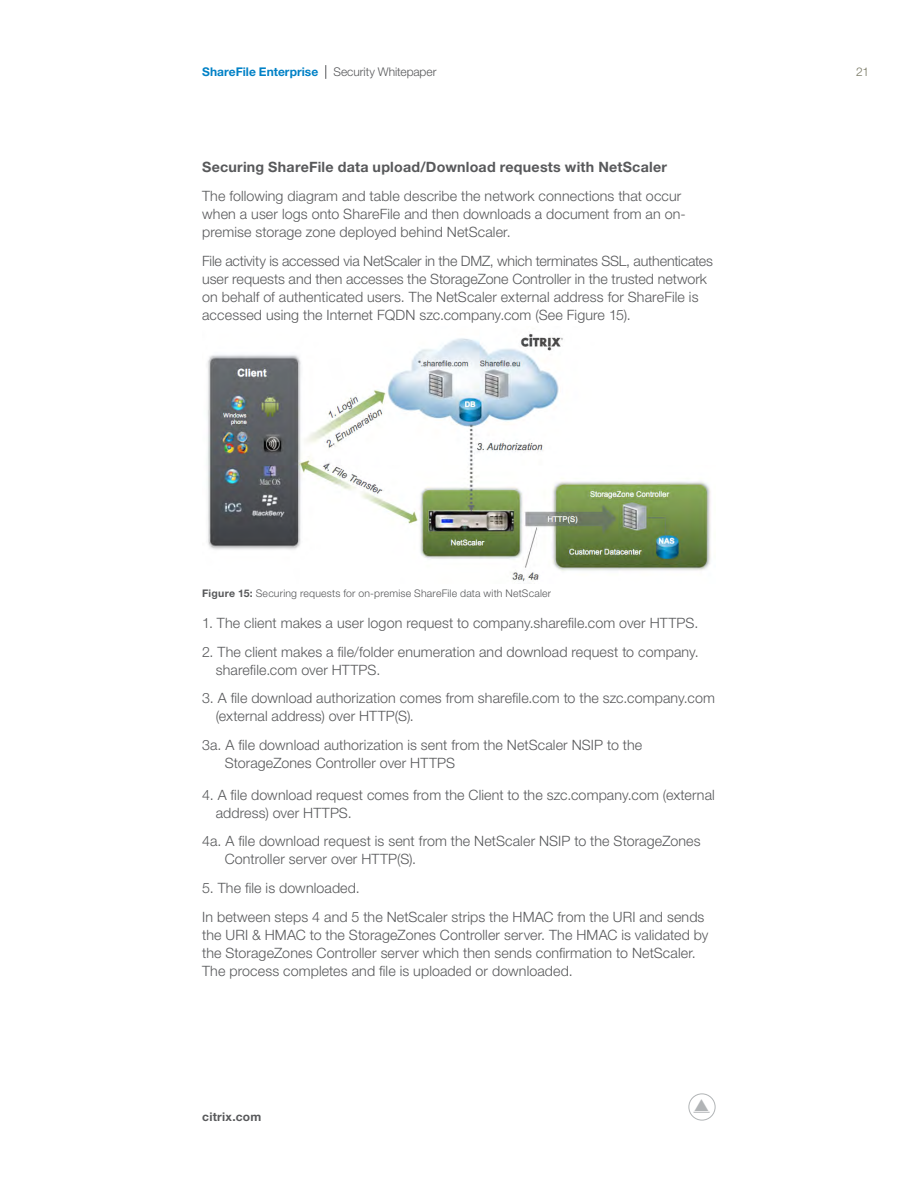
<style>
.page{position:relative;width:918px;height:1188px;background:#fff}
.page>*{position:absolute;margin:0;border:0;box-sizing:border-box;transform-origin:0 0}
.t1{font:300 14.25px/18px "Helvetica Neue LT Pro";letter-spacing:.01em;color:#58595b}
.t2{font:700 14.25px "Helvetica Neue LT Pro";letter-spacing:.015em;color:#58595b}
.t3{font:700 12px "Helvetica Neue LT Pro";letter-spacing:.005em;color:#0081c6}
.t4{font:300 12px "Helvetica Neue LT Pro";letter-spacing:-.005em;color:#58595b}
.t5{font:700 12px "Helvetica Neue LT Pro";letter-spacing:.025em;color:#58595b}
.t6{font:300 12px "Helvetica Neue LT Pro";color:#767662}
.t7{font:300 10.5px "Helvetica Neue LT Pro";letter-spacing:.02em;color:#58595b}
.s1{font-weight:700}
</style>
<div class="page">
<svg style="left:325px;top:65px;width:1px;height:14px"></svg>
<div style="left:688px;top:1094px;width:28px;height:27px;border:1px solid #b1b4b6;border-radius:50%"></div>
<img style="left:207px;top:334px;width:504px;height:248px">
<svg style="left:693px;top:1111px;width:17px;height:2px"></svg>
<p class="t3" style="left:202px;top:64px;width:118px">ShareFile Enterprise</p>
<p class="t4" style="left:334px;top:64px;width:104px">Security Whitepaper</p>
<p class="t2" style="left:202px;top:158px;width:466px">Securing ShareFile data upload/Download requests with NetScaler</p>
<p class="t1" style="left:202px;top:187px;width:485px">The following diagram and table describe the network connections that occur when a user logs onto ShareFile and then downloads a document from an on&shy;premise storage zone deployed behind NetScaler.</p>
<p class="t1" style="left:202px;top:251px;width:512px">File activity is accessed via NetScaler in the DMZ, which terminates SSL, authenticates user requests and then accesses the StorageZone Controller in the trusted network on behalf of authenticated users. The NetScaler external address for ShareFile is accessed using the Internet FQDN szc.company.com (See Figure 15).</p>
<p class="t7" style="left:202px;top:587px;width:351px"><span class="s1">Figure 15:</span> Securing requests for on-premise ShareFile data with NetScaler</p>
<p class="t1" style="left:202px;top:613px;width:498px">1. The client makes a user logon request to company.sharefile.com over HTTPS.</p>
<p class="t1" style="left:216px;top:642px;width:485px;text-indent:-13px">2. The client makes a file/folder enumeration and download request to company. sharefile.com over HTTPS.</p>
<p class="t1" style="left:216px;top:689px;width:501px;text-indent:-13px">3. A file download authorization comes from sharefile.com to the szc.company.com (external address) over HTTP(S).</p>
<p class="t1" style="left:225px;top:736px;width:419px;text-indent:-23px">3a. A file download authorization is sent from the NetScaler NSIP to the<br>StorageZones Controller over HTTPS</p>
<p class="t1" style="left:216px;top:785px;width:501px;text-indent:-13px">4. A file download request comes from the Client to the szc.company.com (external address) over HTTPS.</p>
<p class="t1" style="left:225px;top:832px;width:478px;text-indent:-23px">4a. A file download request is sent from the NetScaler NSIP to the StorageZones<br>Controller server over HTTP(S).</p>
<p class="t1" style="left:202px;top:873px;width:504px;line-height:28.8px">5. The file is downloaded.<br>In between steps 4 and 5 the NetScaler strips the HMAC from the URI and sends</p>
<p class="t1" style="left:202px;top:926px;width:508px">the URI &amp; HMAC to the StorageZones Controller server. The HMAC is validated by the StorageZones Controller server which then sends confirmation to NetScaler.<br>The process completes and file is uploaded or downloaded.</p>
<p class="t5" style="left:202px;top:1109px;width:61px">citrix.com</p>
<p class="t6" style="left:856px;top:64px;width:15px">21</p>
</div>
